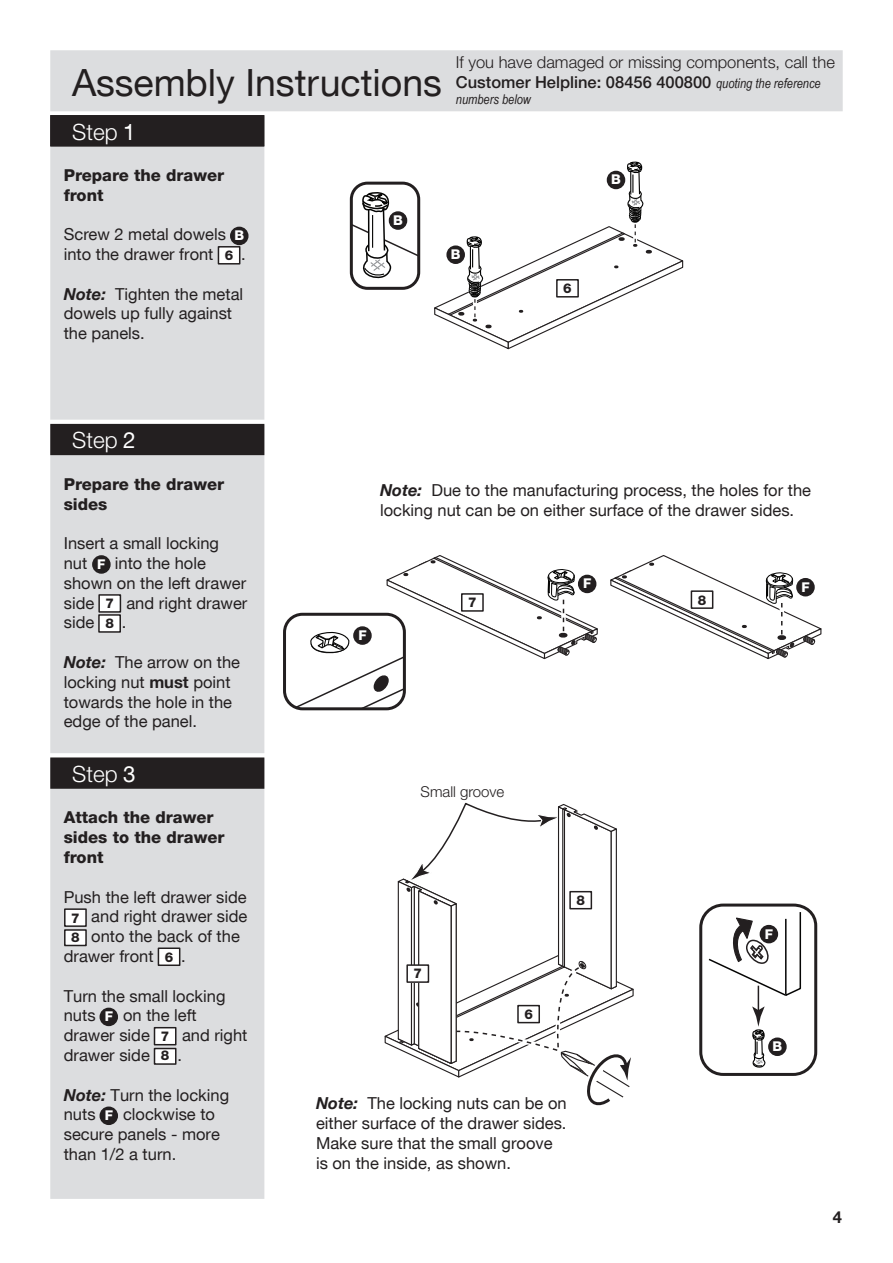
<style>
.page{position:relative;width:893px;height:1263px;background:#fff}
.page>*{position:absolute;margin:0;border:0;box-sizing:border-box;transform-origin:0 0}
.t1{font:37.5px "Helvetica Neue CE";color:#231f20}
.t2{font:300 22.5px "Helvetica Neue CE";color:#fff}
.t3{font:16.5px/19.8px "Helvetica Neue CE";color:#231f20}
.t4{font:300 16.5px/19.8px "Helvetica Neue CE";color:#231f20}
.t5{font:800 16.5px/19.8px "Helvetica Neue CE";color:#231f20}
.t6{font:800 16.5px "Helvetica Neue CE";color:#fff}
.t7{font:700 16.5px "Helvetica Neue CE";color:#231f20}
.t8{font:300 15px "Helvetica Neue CE";color:#231f20}
.t9{font:800 13.5px/19.4px "Helvetica Neue CE";color:#231f20}
.t10{font:italic 13.5px "Arial Narrow";color:#231f20}
.t11{font:800 13.5px "Helvetica Neue CE";color:#fff}
.s1{font-weight:400}
.s2{font-weight:700;font-style:italic}
.s3{font-weight:500}
.s4{font-family:"Arial Narrow";font-weight:400;font-style:italic;font-size:13.5px}
.s5{font-weight:700}
</style>
<div class="page">
<div style="left:51px;top:51px;width:791px;height:60px;background:#dcdddf"></div>
<div style="left:50px;top:50px;width:793px;height:61px;border:2px solid #dcdddf"></div>
<div style="left:51px;top:146px;width:213px;height:1052px;background:#dcdddf"></div>
<div style="left:50px;top:145px;width:214px;height:1054px;border:2px solid #dcdddf"></div>
<svg style="left:434px;top:161px;width:250px;height:189px"></svg>
<div style="left:607px;top:171px;width:17px;height:17px;background:#231f20;border-radius:50%"></div>
<div style="left:607px;top:171px;width:18px;height:18px;border:2px solid #231f20;border-radius:50%"></div>
<svg style="left:349px;top:191px;width:71px;height:89px"></svg>
<div style="left:350px;top:182px;width:70px;height:108px;border:3px solid #231f20;border-radius:16px"></div>
<div style="left:389px;top:212px;width:17px;height:17px;background:#231f20;border-radius:50%"></div>
<div style="left:389px;top:211px;width:18px;height:19px;border:2px solid #231f20;border-radius:50%"></div>
<div style="left:557px;top:280px;width:21px;height:17px;background:#fff"></div>
<div style="left:556px;top:279px;width:23px;height:19px;border:2px solid #231f20"></div>
<div style="left:231px;top:227px;width:17px;height:17px;background:#231f20;border-radius:50%"></div>
<div style="left:230px;top:227px;width:19px;height:18px;border:2px solid #231f20;border-radius:50%"></div>
<div style="left:218px;top:247px;width:22px;height:17px;background:#fff"></div>
<div style="left:218px;top:246px;width:22px;height:19px;border:2px solid #231f20"></div>
<div style="left:93px;top:556px;width:17px;height:17px;background:#231f20;border-radius:50%"></div>
<div style="left:92px;top:555px;width:19px;height:19px;border:2px solid #231f20;border-radius:50%"></div>
<div style="left:99px;top:595px;width:21px;height:17px;background:#fff"></div>
<div style="left:98px;top:594px;width:23px;height:19px;border:2px solid #231f20"></div>
<div style="left:99px;top:615px;width:21px;height:17px;background:#fff"></div>
<div style="left:98px;top:614px;width:23px;height:19px;border:2px solid #231f20"></div>
<div style="left:65px;top:909px;width:21px;height:17px;background:#fff"></div>
<div style="left:64px;top:908px;width:23px;height:19px;border:2px solid #231f20"></div>
<div style="left:65px;top:930px;width:21px;height:15px;background:#fff"></div>
<div style="left:64px;top:929px;width:23px;height:17px;border:2px solid #231f20"></div>
<div style="left:158px;top:948px;width:22px;height:17px;background:#fff"></div>
<div style="left:158px;top:947px;width:22px;height:19px;border:2px solid #231f20"></div>
<div style="left:100px;top:1008px;width:17px;height:17px;background:#231f20;border-radius:50%"></div>
<div style="left:100px;top:1008px;width:18px;height:18px;border:2px solid #231f20;border-radius:50%"></div>
<div style="left:100px;top:1107px;width:17px;height:17px;background:#231f20;border-radius:50%"></div>
<div style="left:100px;top:1106px;width:18px;height:19px;border:2px solid #231f20;border-radius:50%"></div>
<div style="left:154px;top:1028px;width:22px;height:17px;background:#fff"></div>
<div style="left:154px;top:1027px;width:23px;height:18px;border:2px solid #231f20"></div>
<div style="left:154px;top:1048px;width:22px;height:16px;background:#fff"></div>
<div style="left:154px;top:1048px;width:23px;height:17px;border:2px solid #231f20"></div>
<div style="left:283px;top:613px;width:123px;height:97px;border:3px solid #231f20;border-radius:18px"></div>
<div style="left:699px;top:903px;width:118px;height:173px;border:3px solid #231f20;border-radius:22px"></div>
<svg style="left:707px;top:910px;width:95px;height:166px"></svg>
<div style="left:769px;top:1038px;width:17px;height:17px;background:#231f20;border-radius:50%"></div>
<div style="left:768px;top:1037px;width:19px;height:19px;border:2px solid #231f20;border-radius:50%"></div>
<div style="left:760px;top:926px;width:17px;height:17px;background:#231f20;border-radius:50%"></div>
<div style="left:760px;top:925px;width:18px;height:18px;border:2px solid #231f20;border-radius:50%"></div>
<svg style="left:50px;top:420px;width:215px;height:5px"></svg>
<div style="left:51px;top:425px;width:213px;height:29px;background:#231f20"></div>
<div style="left:50px;top:424px;width:214px;height:31px;border:2px solid #231f20"></div>
<svg style="left:50px;top:753px;width:215px;height:5px"></svg>
<div style="left:51px;top:758px;width:213px;height:30px;background:#231f20"></div>
<div style="left:50px;top:757px;width:214px;height:32px;border:2px solid #231f20"></div>
<div style="left:51px;top:116px;width:213px;height:30px;background:#231f20"></div>
<div style="left:50px;top:115px;width:214px;height:31px;border:2px solid #231f20"></div>
<svg style="left:294px;top:555px;width:304px;height:156px"></svg>
<svg style="left:610px;top:555px;width:212px;height:104px"></svg>
<svg style="left:384px;top:803px;width:250px;height:303px"></svg>
<div style="left:407px;top:965px;width:21px;height:17px;background:#fff"></div>
<div style="left:406px;top:964px;width:23px;height:19px;border:2px solid #231f20"></div>
<p class="t1" style="left:72px;top:60px;width:371px">Assembly Instructions</p>
<p class="t2" style="left:72px;top:118px;width:65px">Step <span class="s1">1</span></p>
<p class="t5" style="left:64px;top:165px;width:162px">Prepare the drawer front</p>
<p class="t3" style="left:64px;top:225px;width:164px">Screw 2 metal dowels into the drawer front</p>
<p class="t11" style="left:234px;top:227px;width:11px">B</p>
<p class="t9" style="left:225px;top:246px;width:10px">6</p>
<p class="t3" style="left:241px;top:244px;width:6px">.</p>
<p class="t3" style="left:64px;top:284px;width:181px"><span class="s2">Note:</span> Tighten the metal dowels up fully against the panels.</p>
<p class="t11" style="left:393px;top:212px;width:11px">B</p>
<p class="t4" style="left:456px;top:52px;width:380px">If you have damaged or missing components, call the<br><span class="s3">Customer Helpline: 08456 400800</span> <span class="s4">quoting the reference</span></p>
<p class="t10" style="left:456px;top:90px;width:77px">numbers below</p>
<p class="t11" style="left:451px;top:246px;width:11px">B</p>
<p class="t9" style="left:563px;top:279px;width:10px">6</p>
<p class="t11" style="left:611px;top:171px;width:11px">B</p>
<p class="t2" style="left:72px;top:427px;width:65px">Step <span class="s1">2</span></p>
<p class="t5" style="left:64px;top:474px;width:162px">Prepare the drawer sides</p>
<p class="t3" style="left:64px;top:533px;width:157px">Insert a small locking nut</p>
<p class="t3" style="left:64px;top:553px;width:184px;text-indent:51px">into the hole shown on the left drawer side</p>
<p class="t11" style="left:97px;top:556px;width:10px">F</p>
<p class="t3" style="left:126px;top:593px;width:122px">and right drawer</p>
<p class="t9" style="left:105px;top:593px;width:10px;line-height:20px">7<br>8</p>
<p class="t3" style="left:64px;top:613px;width:32px">side</p>
<p class="t3" style="left:122px;top:613px;width:6px">.</p>
<p class="t3" style="left:64px;top:652px;width:178px"><span class="s2">Note:</span> The arrow on the locking nut <span class="s5">must</span> point towards the hole in the edge of the panel.</p>
<p class="t2" style="left:72px;top:760px;width:65px">Step <span class="s1">3</span></p>
<p class="t5" style="left:64px;top:807px;width:162px">Attach the drawer sides to the drawer front</p>
<p class="t3" style="left:64px;top:887px;width:185px">Push the left drawer side</p>
<p class="t3" style="left:91px;top:907px;width:158px">and right drawer side</p>
<p class="t3" style="left:91px;top:926px;width:150px">onto the back of the</p>
<p class="t3" style="left:64px;top:946px;width:91px">drawer front</p>
<p class="t3" style="left:181px;top:946px;width:6px">.</p>
<p class="t3" style="left:64px;top:986px;width:163px">Turn the small locking nuts</p>
<p class="t9" style="left:71px;top:908px;width:10px">7<br>8</p>
<p class="t9" style="left:165px;top:947px;width:10px">6</p>
<p class="t3" style="left:64px;top:1006px;width:134px;text-indent:59px">on the left drawer side</p>
<p class="t11" style="left:105px;top:1008px;width:10px">F</p>
<p class="t3" style="left:182px;top:1025px;width:67px">and right</p>
<p class="t9" style="left:161px;top:1026px;width:10px">7<br>8</p>
<p class="t3" style="left:64px;top:1045px;width:88px">drawer side</p>
<p class="t3" style="left:177px;top:1045px;width:6px">.</p>
<p class="t3" style="left:64px;top:1085px;width:167px"><span class="s2">Note:</span> Turn the locking nuts</p>
<p class="t3" style="left:64px;top:1105px;width:158px;text-indent:59px">clockwise to secure panels - more than 1/2 a turn.</p>
<p class="t11" style="left:105px;top:1107px;width:10px">F</p>
<p class="t3" style="left:380px;top:481px;width:432px"><span class="s2">Note:</span> Due to the manufacturing process, the holes for the locking nut can be on either surface of the drawer sides.</p>
<p class="t11" style="left:358px;top:627px;width:10px">F</p>
<p class="t11" style="left:583px;top:575px;width:10px">F</p>
<p class="t9" style="left:468px;top:593px;width:10px">7</p>
<p class="t9" style="left:698px;top:590px;width:10px">8</p>
<p class="t11" style="left:801px;top:578px;width:10px">F</p>
<p class="t8" style="left:421px;top:782px;width:85px">Small groove</p>
<p class="t9" style="left:414px;top:964px;width:10px">7</p>
<p class="t9" style="left:524px;top:1004px;width:10px">6</p>
<p class="t9" style="left:576px;top:890px;width:10px">8</p>
<p class="t3" style="left:316px;top:1093px;width:252px"><span class="s2">Note:</span> The locking nuts can be on either surface of the drawer sides.<br>Make sure that the small groove is on the inside, as shown.</p>
<p class="t11" style="left:765px;top:925px;width:10px">F</p>
<p class="t6" style="left:769px;top:1039px;width:14px">B<sup>B</sup></p>
<p class="t7" style="left:833px;top:1207px;width:11px">4</p>
</div>
